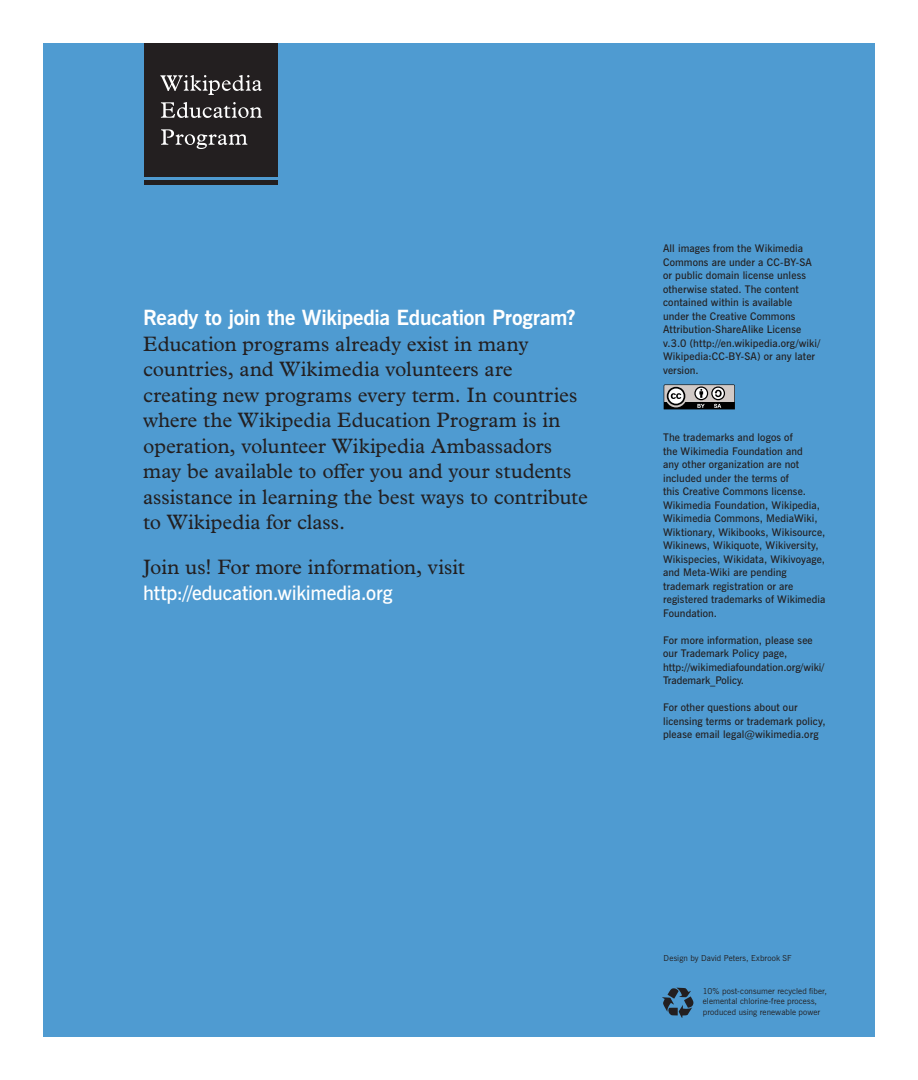
<style>
.page{position:relative;width:918px;height:1080px;background:#fff}
.page>*{position:absolute;margin:0;border:0;box-sizing:border-box;transform-origin:0 0}
.t1{font:21px/25.5px "Plantin MT Std";color:#231f20}
.t2{font:700 21px "News Gothic BT";letter-spacing:-.01em;color:#fff}
.t3{font:600 19.8px "News Gothic BT";letter-spacing:-.015em;color:#fff}
.t4{font:600 10.5px/13.5px "News Gothic BT";letter-spacing:.01em;color:#231f20}
.t5{font:8.25px/10.5px "News Gothic BT";letter-spacing:.01em;color:#231f20}
</style>
<div class="page">
<div style="left:43px;top:43px;width:832px;height:994px;background:#4f9bd1"></div>
<div style="left:145px;top:43px;width:133px;height:134px;background:#231f20"></div>
<svg style="left:161px;top:129px;width:86px;height:20px"></svg>
<svg style="left:161px;top:102px;width:101px;height:16px"></svg>
<svg style="left:160px;top:75px;width:102px;height:20px"></svg>
<hr style="left:145px;top:184px;width:133px;height:3px;background:#fff">
<hr style="left:145px;top:177px;width:133px;height:3px;background:#fff">
<hr style="left:145px;top:180px;width:133px;height:4px;background:#231f20">
<svg style="left:662px;top:988px;width:31px;height:30px"></svg>
<svg style="left:664px;top:384px;width:71px;height:25px;background:#828080"></svg>
<h1 class="t2" style="left:143px;top:305px;width:434px">Ready to join the Wikipedia Education Program?</h1>
<p class="t1" style="left:143px;top:331px;width:446px">Education programs already exist in many countries, and Wikimedia volunteers are creating new programs every term. In countries where the Wikipedia Education Program is in operation, volunteer Wikipedia Ambassadors may be available to offer you and your students assistance in learning the best ways to contribute to Wikipedia for class.</p>
<h1 class="t1" style="left:143px;top:554px;width:323px">Join us! For more information, visit</h1>
<h2 class="t3" style="left:143px;top:581px;width:251px">http://education.wikimedia.org</h2>
<p class="t4" style="left:663px;top:242px;width:159px">All images from the Wikimedia<br>Commons are under a CC-BY-SA or public domain license unless otherwise stated. The content contained within is available under the Creative Commons<br>Attribution-ShareAlike License v.3.0 (http://en.wikipedia.org/wiki/<br>Wikipedia:CC-BY-SA) or any later version.</p>
<p class="t4" style="left:663px;top:431px;width:164px">The trademarks and logos of<br>the Wikimedia Foundation and<br>any other organization are not included under the terms of<br>this Creative Commons license.<br>Wikimedia Foundation, Wikipedia,<br>Wikimedia Commons, MediaWiki,<br>Wiktionary, Wikibooks, Wikisource,<br>Wikinews, Wikiquote, Wikiversity,<br>Wikispecies, Wikidata, Wikivoyage, and Meta-Wiki are pending trademark registration or are registered trademarks of Wikimedia<br>Foundation.</p>
<p class="t4" style="left:663px;top:633px;width:163px">For more information, please see our Trademark Policy page, http://wikimediafoundation.org/wiki/<br>Trademark_Policy.</p>
<p class="t4" style="left:663px;top:701px;width:164px">For other questions about our licensing terms or trademark policy, please email legal@wikimedia.org</p>
<p class="t5" style="left:664px;top:953px;width:130px">Design by David Peters, Exbrook SF</p>
<p class="t5" style="left:703px;top:986px;width:126px">10% post-consumer recycled fiber, elemental chlorine-free process, produced using renewable power</p>
</div>
